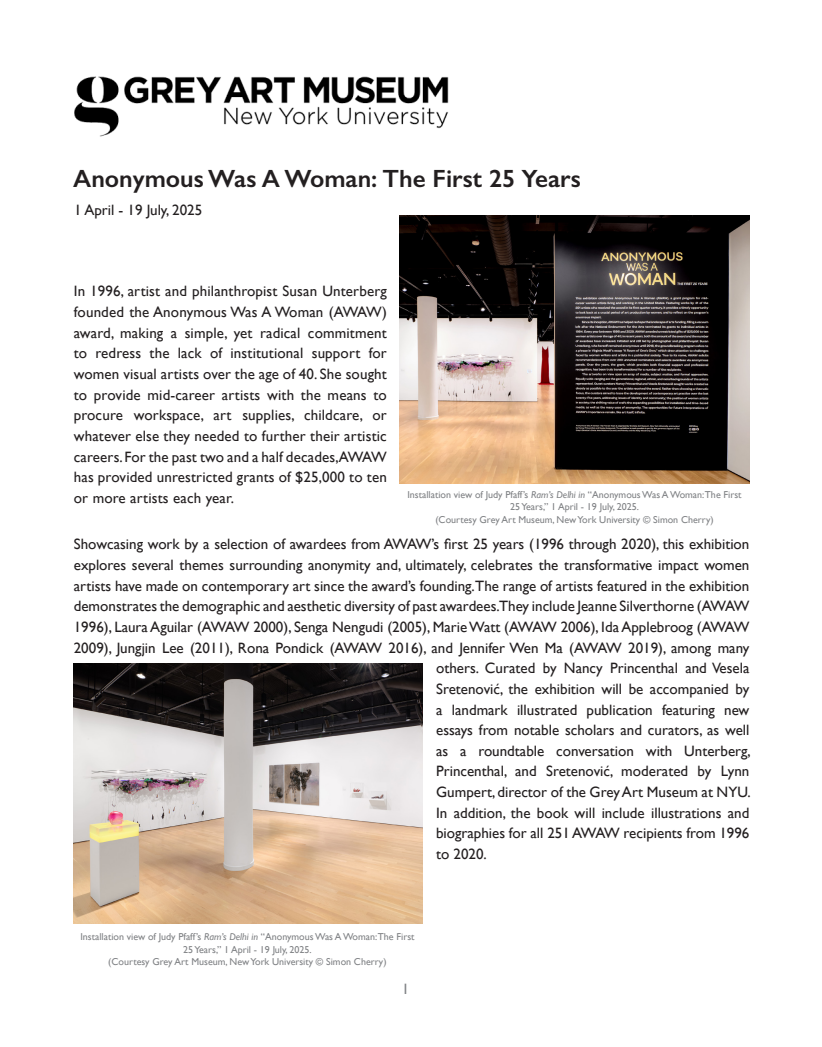
<style>
.page{position:relative;width:822px;height:1047px;background:#fff}
.page>*{position:absolute;margin:0;border:0;box-sizing:border-box;transform-origin:0 0}
.t1{font:600 25px "Gill Sans";color:#231f20}
.t2{font:15px/20.6px "Gill Sans";color:#231f20;text-align:justify}
.t3{font:15px "Gill Sans";color:#808285}
.t4{font:10px/12.5px "Gill Sans";color:#808285;text-align:center}
.s1{font-style:italic}
</style>
<div class="page">
<img style="left:74px;top:76px;width:374px;height:60px">
<img style="left:399px;top:215px;width:350px;height:269px">
<img style="left:74px;top:663px;width:348px;height:260px">
<p class="t1" style="left:73px;top:164px;width:509px">Anonymous Was A Woman: The First 25 Years</p>
<p class="t2" style="left:74px;top:200px;width:129px">1 April - 19 July, 2025</p>
<p class="t2" style="left:74px;top:281px;width:314px">In 1996, artist and philanthropist Susan Unterberg founded the Anonymous Was A Woman (AWAW) award, making a simple, yet radical commitment to redress the lack of institutional support for women visual artists over the age of 40. She sought to provide mid-career artists with the means to procure workspace, art supplies, childcare, or whatever else they needed to further their artistic careers. For the past two and a half decades,AWAW has provided unrestricted grants of $25,000 to ten or more artists each year.</p>
<p class="t4" style="left:407px;top:488px;width:335px">Installation view of Judy Pfaff’s <span class="s1">Ram’s Delhi in</span> “Anonymous Was A Woman:The First<br>25 Years,” 1 April - 19 July, 2025.</p>
<p class="t4" style="left:435px;top:513px;width:280px">(Courtesy Grey Art Museum, New York University © Simon Cherry)</p>
<p class="t2" style="left:74px;top:533px;width:676px">Showcasing work by a selection of awardees from AWAW’s first 25 years (1996 through 2020), this exhibition</p>
<p class="t2" style="left:74px;top:554px;width:677px">explores several themes surrounding anonymity and, ultimately, celebrates the transformative impact women</p>
<p class="t2" style="left:74px;top:575px;width:676px">artists have made on contemporary art since the award’s founding.The range of artists featured in the exhibition</p>
<p class="t2" style="left:74px;top:595px;width:677px">demonstrates the demographic and aesthetic diversity of past awardees.They include Jeanne Silverthorne (AWAW</p>
<p class="t2" style="left:74px;top:616px;width:677px">1996), Laura Aguilar (AWAW 2000), Senga Nengudi (2005), Marie Watt (AWAW 2006), Ida Applebroog (AWAW</p>
<p class="t2" style="left:74px;top:637px;width:677px">2009), Jungjin Lee (2011), Rona Pondick (AWAW 2016), and Jennifer Wen Ma (AWAW 2019), among many</p>
<p class="t2" style="left:436px;top:657px;width:315px">others. Curated by Nancy Princenthal and Vesela</p>
<p class="t2" style="left:436px;top:678px;width:315px">Sretenović, the exhibition will be accompanied by</p>
<p class="t2" style="left:436px;top:698px;width:314px">a landmark illustrated publication featuring new</p>
<p class="t2" style="left:436px;top:719px;width:315px">essays from notable scholars and curators, as well</p>
<p class="t2" style="left:436px;top:740px;width:316px">as a roundtable conversation with Unterberg,</p>
<p class="t2" style="left:436px;top:760px;width:315px">Princenthal, and Sretenović, moderated by Lynn</p>
<p class="t2" style="left:436px;top:781px;width:316px">Gumpert, director of the Grey Art Museum at NYU.</p>
<p class="t2" style="left:436px;top:802px;width:315px">In addition, the book will include illustrations and</p>
<p class="t2" style="left:436px;top:822px;width:315px">biographies for all 251 AWAW recipients from 1996</p>
<p class="t2" style="left:436px;top:843px;width:52px">to 2020.</p>
<p class="t4" style="left:80px;top:930px;width:335px">Installation view of Judy Pfaff’s <span class="s1">Ram’s Delhi in</span> “Anonymous Was A Woman:The First<br>25 Years,” 1 April - 19 July, 2025.</p>
<p class="t4" style="left:108px;top:955px;width:280px">(Courtesy Grey Art Museum, New York University © Simon Cherry)</p>
<p class="t3" style="left:402px;top:979px;width:9px">1</p>
</div>
